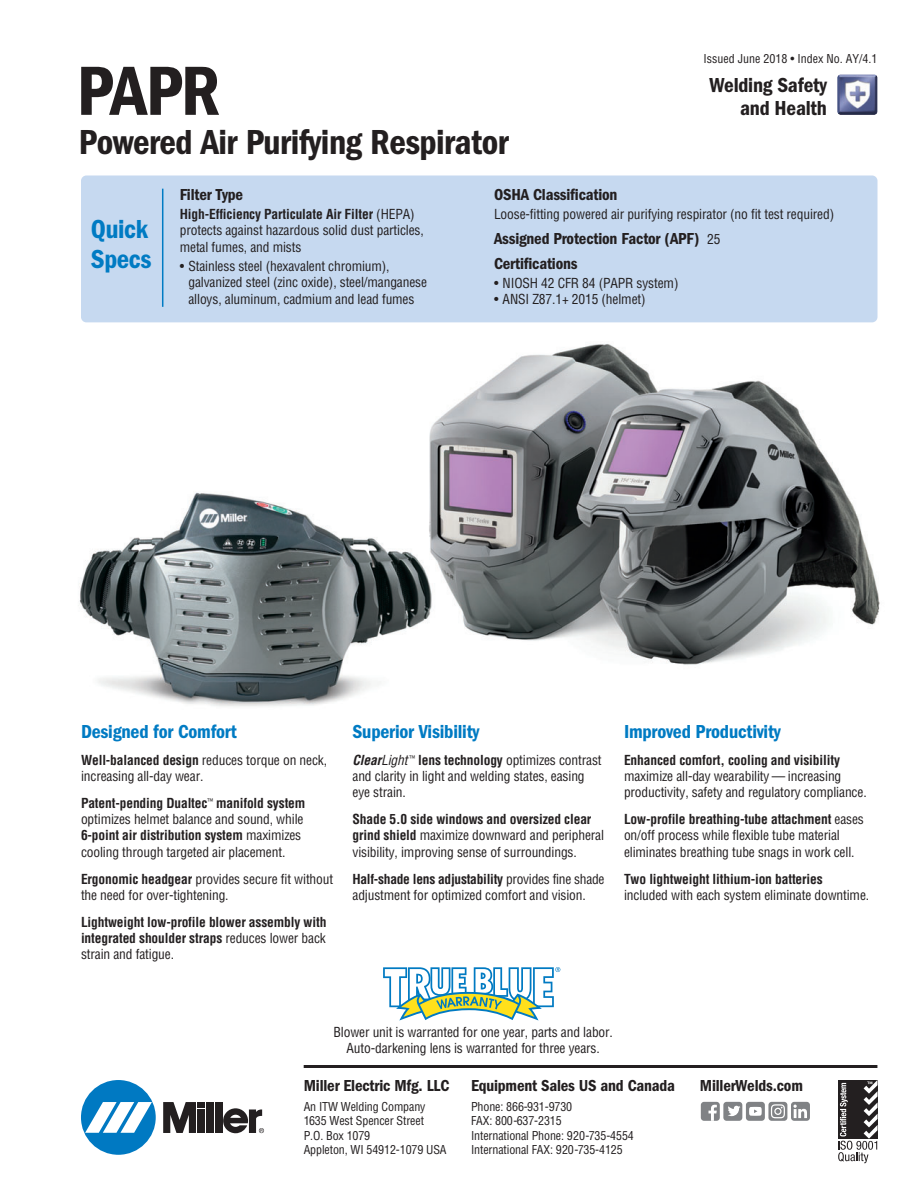
<style>
.page{position:relative;width:918px;height:1188px;background:#fff}
.page>*{position:absolute;margin:0;border:0;box-sizing:border-box;transform-origin:0 0}
.t1{font:72px "ITC Franklin Gothic Std Dm Cd";color:#231f20}
.t2{font:36px "ITC Franklin Gothic Std Dm Cd";letter-spacing:-.015em;color:#231f20}
.t3{font:27px/30px "ITC Franklin Gothic Std Dm Cd";letter-spacing:-.015em;color:#007bc3}
.t4{font:21px/22.5px "ITC Franklin Gothic Std Dm Cd";letter-spacing:-.01em;color:#231f20;text-align:right}
.t5{font:19.5px "ITC Franklin Gothic Std Dm Cd";letter-spacing:-.01em;color:#007bc3}
.t6{font:16.5px/25.2px "ITC Franklin Gothic Std Dm Cd";letter-spacing:-.01em;color:#231f20}
.t7{font:condensed 13.5px/16.2px "Helvetica";letter-spacing:-.01em;color:#231f20}
.t8{font:700 condensed 13.5px/16.2px "Helvetica";letter-spacing:-.01em;color:#231f20;text-align:justify}
.t9{font:condensed 12px/14.4px "Helvetica";letter-spacing:-.01em;color:#231f20}
.s1{font-weight:700}
.s2{font-family:"Helvetica";font-stretch:condensed;font-size:13.5px}
.s3{font-weight:400}
.s4{font-weight:700;font-style:italic}
.s5{font-style:italic}
</style>
<div class="page">
<img style="left:79px;top:319px;width:801px;height:388px">
<svg style="left:383px;top:967px;width:177px;height:54px"></svg>
<img style="left:837px;top:74px;width:41px;height:41px;border-radius:3px">
<div style="left:81px;top:176px;width:797px;height:146px;background:#c6d9f0;border-radius:5px"></div>
<hr style="left:162px;top:189px;width:1px;height:118px;background:#007bc3">
<hr style="left:304px;top:1065px;width:573px;height:3px;background:#231f20">
<svg style="left:838px;top:1080px;width:40px;height:83px"></svg>
<div style="left:791px;top:1102px;width:19px;height:19px;background:#808285;border-radius:3px"></div>
<svg style="left:793px;top:1105px;width:14px;height:13px"></svg>
<div style="left:723px;top:1102px;width:19px;height:19px;background:#808285;border-radius:3px"></div>
<svg style="left:728px;top:1106px;width:12px;height:10px"></svg>
<div style="left:746px;top:1102px;width:19px;height:19px;background:#808285;border-radius:3px"></div>
<svg style="left:749px;top:1107px;width:13px;height:9px"></svg>
<div style="left:701px;top:1102px;width:19px;height:19px;background:#808285;border-radius:3px"></div>
<svg style="left:708px;top:1105px;width:9px;height:16px"></svg>
<div style="left:768px;top:1102px;width:19px;height:19px;background:#808285;border-radius:3px"></div>
<svg style="left:771px;top:1104px;width:14px;height:14px"></svg>
<div style="left:81px;top:1080px;width:75px;height:75px;background:#0079c2;border-radius:50%"></div>
<svg style="left:85px;top:1102px;width:67px;height:31px"></svg>
<div style="left:206px;top:1102px;width:8px;height:31px;background:#231f20"></div>
<div style="left:215px;top:1102px;width:7px;height:31px;background:#231f20"></div>
<div style="left:198px;top:1102px;width:7px;height:6px;background:#231f20"></div>
<div style="left:198px;top:1109px;width:7px;height:24px;background:#231f20"></div>
<svg style="left:163px;top:1102px;width:33px;height:31px"></svg>
<svg style="left:223px;top:1108px;width:41px;height:25px"></svg>
<h1 class="t1" style="left:77px;top:67px;width:145px">PAPR</h1>
<h2 class="t2" style="left:79px;top:130px;width:431px">Powered Air Purifying Respirator</h2>
<p class="t9" style="left:704px;top:52px;width:175px">Issued June 2018 • Index No. AY/4.1</p>
<h3 class="t4" style="left:709px;top:76px;width:119px">Welding Safety and Health</h3>
<h3 class="t3" style="left:91px;top:216px;width:62px">Quick<br>Specs</h3>
<p class="t6" style="left:180px;top:184px;width:65px">Filter Type</p>
<p class="t7" style="left:180px;top:207px;width:246px"><span class="s1">High-Efficiency Particulate Air Filter</span> (HEPA) protects against hazardous solid dust particles, metal fumes, and mists</p>
<p class="t7" style="left:188px;top:259px;width:240px;text-indent:-9px">• Stainless steel (hexavalent chromium), galvanized steel (zinc oxide), steel/manganese alloys, aluminum, cadmium and lead fumes</p>
<p class="t6" style="left:494px;top:184px;width:125px">OSHA Classification</p>
<p class="t7" style="left:494px;top:207px;width:342px">Loose-fitting powered air purifying respirator (no fit test required)</p>
<p class="t6" style="left:494px;top:227px;width:228px">Assigned Protection Factor (APF) <span class="s2">25<br></span>Certifications</p>
<p class="t7" style="left:494px;top:276px;width:186px">• NIOSH 42 CFR 84 (PAPR system)</p>
<p class="t7" style="left:494px;top:293px;width:153px">• ANSI Z87.1+ 2015 (helmet)</p>
<h3 class="t5" style="left:81px;top:725px;width:157px">Designed for Comfort</h3>
<p class="t7" style="left:81px;top:753px;width:248px"><span class="s1">Well-balanced design</span> reduces torque on neck, increasing all-day wear.</p>
<p class="t7" style="left:81px;top:796px;width:226px"><span class="s1">Patent-pending Dualtec</span><sup>™</sup> <span class="s1">manifold system </span>optimizes helmet balance and sound, while <span class="s1">6-point air distribution system</span> maximizes cooling through targeted air placement.</p>
<p class="t7" style="left:81px;top:872px;width:254px"><span class="s1">Ergonomic headgear</span> provides secure fit without the need for over-tightening.</p>
<p class="t8" style="left:81px;top:915px;width:247px">Lightweight low-profile blower assembly with integrated shoulder straps <span class="s3">reduces lower back strain and fatigue.</span></p>
<h3 class="t5" style="left:353px;top:725px;width:128px">Superior Visibility</h3>
<p class="t7" style="left:353px;top:753px;width:251px"><span class="s4">Clear</span><span class="s5">Light</span><sup>™</sup> <span class="s1">lens technology</span> optimizes contrast and clarity in light and welding states, easing eye strain.</p>
<p class="t7" style="left:353px;top:812px;width:253px"><span class="s1">Shade 5.0 side windows and oversized clear grind shield</span> maximize downward and peripheral visibility, improving sense of surroundings.</p>
<p class="t7" style="left:353px;top:872px;width:254px"><span class="s1">Half-shade lens adjustability</span> provides fine shade adjustment for optimized comfort and vision.</p>
<h3 class="t5" style="left:624px;top:725px;width:158px">Improved Productivity</h3>
<p class="t8" style="left:624px;top:753px;width:217px">Enhanced comfort, cooling and visibility</p>
<p class="t7" style="left:624px;top:769px;width:244px">maximize all-day wearability — increasing productivity, safety and regulatory compliance.</p>
<p class="t7" style="left:624px;top:812px;width:241px"><span class="s1">Low-profile breathing-tube attachment</span> eases on/off process while flexible tube material eliminates breathing tube snags in work cell.</p>
<p class="t8" style="left:624px;top:872px;width:200px">Two lightweight lithium-ion batteries</p>
<p class="t7" style="left:624px;top:888px;width:247px">included with each system eliminate downtime.</p>
<p class="t7" style="left:334px;top:1025px;width:281px;text-align:center">Blower unit is warranted for one year, parts and labor.<br>Auto-darkening lens is warranted for three years.</p>
<p class="t6" style="left:304px;top:1075px;width:147px">Miller Electric Mfg. LLC</p>
<p class="t9" style="left:304px;top:1100px;width:144px">An ITW Welding Company<br>1635 West Spencer Street<br>P.O. Box 1079<br>Appleton, WI 54912-1079 USA</p>
<p class="t6" style="left:471px;top:1075px;width:206px">Equipment Sales US and Canada</p>
<p class="t6" style="left:700px;top:1075px;width:105px">MillerWelds.com</p>
<p class="t9" style="left:471px;top:1100px;width:164px">Phone: 866-931-9730<br>FAX: 800-637-2315<br>International Phone: 920-735-4554<br>International FAX: 920-735-4125</p>
</div>
